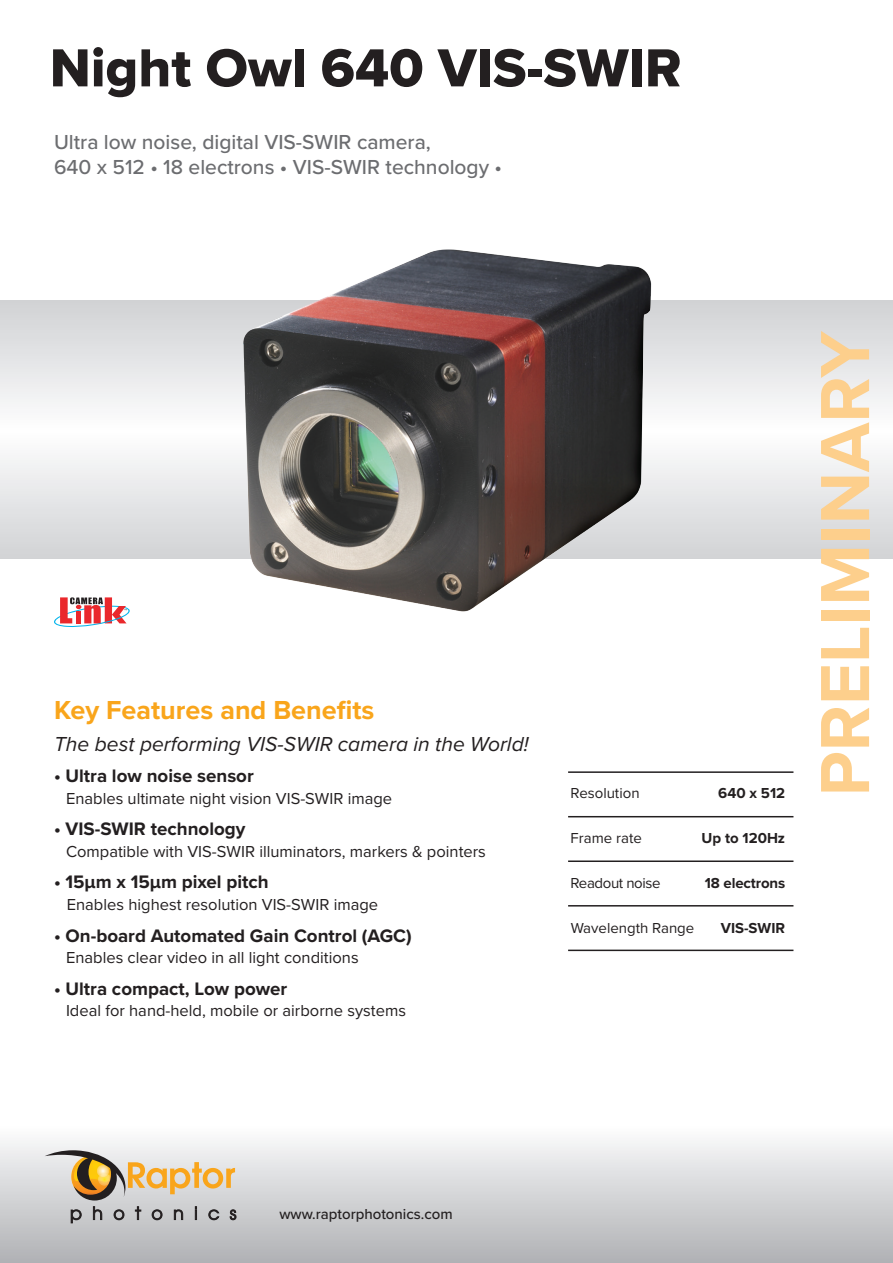
<style>
.page{position:relative;width:893px;height:1263px;background:#fff}
.page>*{position:absolute;margin:0;border:0;box-sizing:border-box;transform-origin:0 0}
.t1{font:700 72px "Proxima Nova";color:#fdcf8c}
.t2{font:55.5px "Proxima Nova Extrabld";color:#231f20}
.t3{font:700 27px "Proxima Nova";color:#f9a51b}
.t4{font:500 21px/25.2px "Proxima Nova";color:#6c6d70}
.t5{font:italic 21px "Proxima Nova";color:#231f20}
.t6{font:700 18.75px "Proxima Nova";color:#231f20}
.t7{font:16.5px "Proxima Nova";color:#231f20}
.t8{font:700 15px "Proxima Nova";color:#231f20}
.t9{font:15px "Proxima Nova";color:#231f20}
.t10{font:500 15px "Proxima Nova";color:#231f20}
.t11{font:15px "Proxima Nova";letter-spacing:-.025em;color:#231f20}
</style>
<div class="page">
<div style="left:0;top:1125px;width:893px;height:138px;background:linear-gradient(to bottom,#fdfdfe,#b0b1b4)"></div>
<svg style="left:0;top:300px;width:893px;height:258px"></svg>
<svg style="left:54px;top:597px;width:76px;height:30px"></svg>
<svg style="left:71px;top:1206px;width:165px;height:17px;background:#adadaf"></svg>
<svg style="left:45px;top:1150px;width:190px;height:50px;background:#cfbfa3"></svg>
<hr style="left:568px;top:771px;width:225px;height:2px;background:#231f20">
<hr style="left:568px;top:816px;width:225px;height:1px;background:#231f20">
<hr style="left:568px;top:860px;width:225px;height:2px;background:#231f20">
<hr style="left:568px;top:905px;width:225px;height:1px;background:#231f20">
<hr style="left:568px;top:949px;width:225px;height:2px;background:#231f20">
<img style="left:239px;top:249px;width:415px;height:363px">
<h2 class="t2" style="left:50px;top:26px;width:633px">Night Owl 640 VIS-SWIR</h2>
<p class="t4" style="left:54px;top:128px;width:450px">Ultra low noise, digital VIS-SWIR camera,<br>640 x 512 • 18 electrons • VIS-SWIR technology •</p>
<h3 class="t3" style="left:54px;top:690px;width:322px">Key Features and Benefits</h3>
<p class="t5" style="left:54px;top:728px;width:476px">The best performing VIS-SWIR camera in the World!</p>
<p class="t6" style="left:54px;top:762px;width:201px">• Ultra low noise sensor</p>
<p class="t7" style="left:66px;top:786px;width:328px">Enables ultimate night vision VIS-SWIR image</p>
<p class="t6" style="left:54px;top:815px;width:193px">• VIS-SWIR technology</p>
<p class="t7" style="left:66px;top:839px;width:421px">Compatible with VIS-SWIR illuminators, markers &amp; pointers</p>
<p class="t6" style="left:54px;top:868px;width:216px">• 15µm x 15µm pixel pitch</p>
<p class="t7" style="left:67px;top:892px;width:313px">Enables highest resolution VIS-SWIR image</p>
<p class="t6" style="left:54px;top:921px;width:359px">• On-board Automated Gain Control (AGC)</p>
<p class="t7" style="left:66px;top:945px;width:294px">Enables clear video in all light conditions</p>
<p class="t6" style="left:54px;top:974px;width:235px">• Ultra compact, Low power</p>
<p class="t7" style="left:66px;top:998px;width:341px">Ideal for hand-held, mobile or airborne systems</p>
<p class="t9" style="left:571px;top:782px;width:70px">Resolution</p>
<p class="t8" style="left:718px;top:782px;width:68px">640 x 512</p>
<p class="t9" style="left:571px;top:827px;width:73px">Frame rate</p>
<p class="t8" style="left:701px;top:827px;width:85px">Up to 120Hz</p>
<p class="t11" style="left:571px;top:872px;width:91px">Readout noise</p>
<p class="t8" style="left:705px;top:872px;width:82px">18 electrons</p>
<p class="t9" style="left:571px;top:917px;width:125px">Wavelength Range</p>
<p class="t8" style="left:721px;top:917px;width:66px">VIS-SWIR</p>
<h1 class="t1" style="left:791px;top:796px;width:467px;rotate:-90deg">PRELIMINARY</h1>
<p class="t10" style="left:279px;top:1203px;width:175px">www.raptorphotonics.com</p>
</div>
